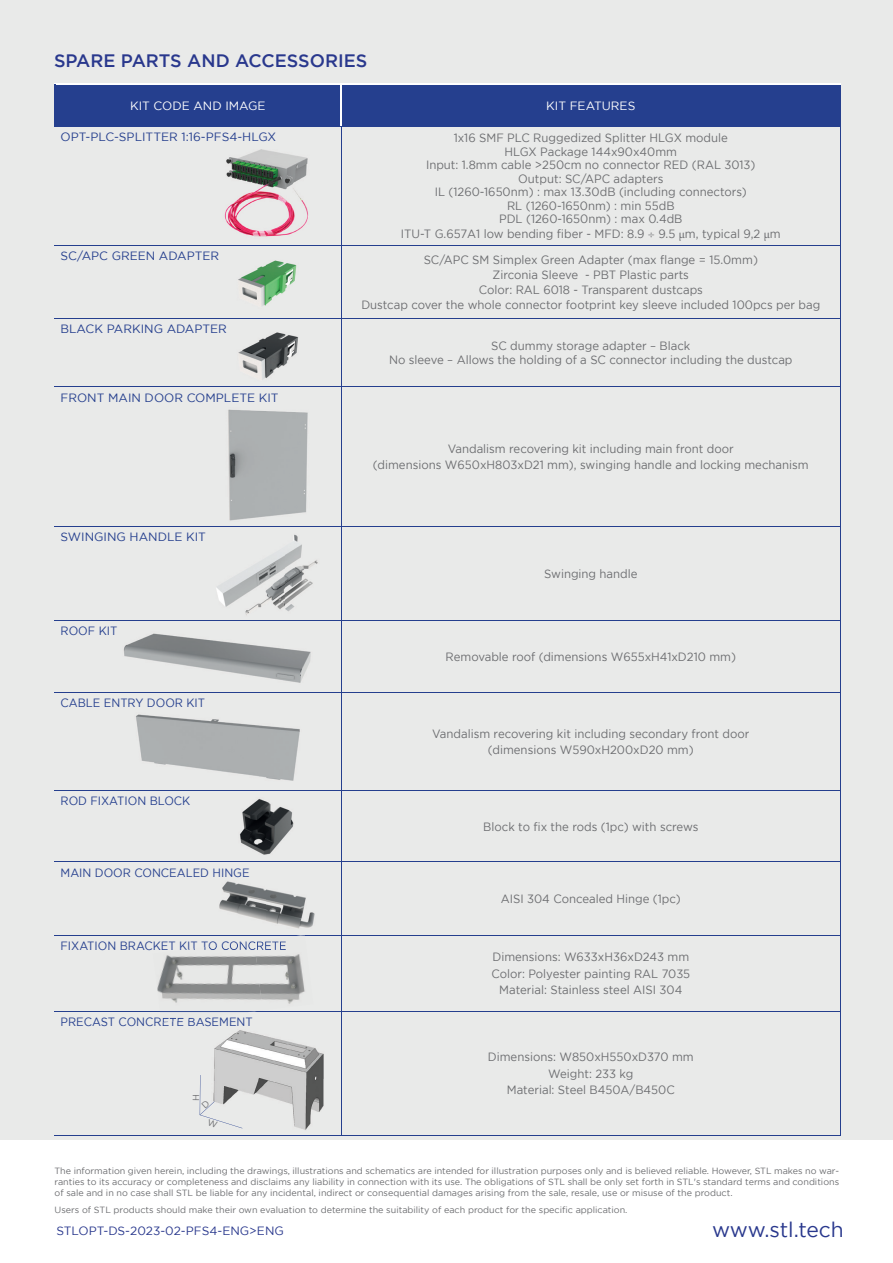
<style>
.page{position:relative;width:893px;height:1263px;background:#fff}
.page>*{position:absolute;margin:0;border:0;box-sizing:border-box;transform-origin:0 0}
.t1{font:21px "Gotham";letter-spacing:-.01em;color:#29388d}
.t2{font:500 18px "Gotham";color:#29388d}
.t3{font:12px/13.6px "Gotham";color:#6c6d70;text-align:center;scale:.95 1}
.t4{font:12px "Gotham";color:#253f8e;scale:.94 1}
.t5{font:12px "Gotham";color:#253f8e}
.t6{font:12px "Gotham";color:#29388d}
.t7{font:12px "Gotham";color:#fff}
.t8{font:9px/10.8px "Gotham";color:#6c6d70;text-align:justify}
.s1{font-family:"Minion Pro"}
</style>
<div class="page">
<div style="left:0;top:0;width:893px;height:1140px;background:#e9eae9"></div>
<div style="left:55px;top:84px;width:785px;height:42px;background:#253f8e"></div>
<hr style="left:840px;top:84px;width:1px;height:42px;background:#253f8e">
<hr style="left:54px;top:83px;width:287px;height:1px;background:#fff">
<hr style="left:341px;top:83px;width:500px;height:1px;background:#fff">
<hr style="left:341px;top:84px;width:1px;height:42px;background:#fff">
<hr style="left:54px;top:84px;width:1px;height:42px;background:#253f8e">
<hr style="left:54px;top:126px;width:287px;height:1px;background:#253f8e">
<hr style="left:341px;top:126px;width:500px;height:1px;background:#253f8e">
<hr style="left:341px;top:127px;width:1px;height:118px;background:#253f8e">
<hr style="left:840px;top:127px;width:1px;height:118px;background:#253f8e">
<hr style="left:55px;top:245px;width:286px;height:1px;background:#253f8e">
<hr style="left:341px;top:245px;width:500px;height:1px;background:#253f8e">
<hr style="left:341px;top:246px;width:1px;height:72px;background:#253f8e">
<hr style="left:840px;top:246px;width:1px;height:72px;background:#253f8e">
<hr style="left:55px;top:318px;width:286px;height:1px;background:#253f8e">
<hr style="left:341px;top:318px;width:500px;height:1px;background:#253f8e">
<hr style="left:341px;top:318px;width:1px;height:69px;background:#253f8e">
<hr style="left:840px;top:318px;width:1px;height:69px;background:#253f8e">
<hr style="left:55px;top:387px;width:286px;height:1px;background:#253f8e">
<hr style="left:341px;top:387px;width:500px;height:1px;background:#253f8e">
<hr style="left:341px;top:387px;width:1px;height:139px;background:#253f8e">
<hr style="left:55px;top:526px;width:286px;height:1px;background:#253f8e">
<hr style="left:341px;top:526px;width:500px;height:1px;background:#253f8e">
<hr style="left:341px;top:527px;width:1px;height:93px;background:#253f8e">
<hr style="left:840px;top:527px;width:1px;height:93px;background:#253f8e">
<hr style="left:55px;top:620px;width:286px;height:1px;background:#253f8e">
<hr style="left:341px;top:620px;width:500px;height:1px;background:#253f8e">
<hr style="left:341px;top:621px;width:1px;height:71px;background:#253f8e">
<hr style="left:840px;top:621px;width:1px;height:71px;background:#253f8e">
<hr style="left:55px;top:692px;width:286px;height:1px;background:#253f8e">
<hr style="left:341px;top:692px;width:500px;height:1px;background:#253f8e">
<hr style="left:341px;top:693px;width:1px;height:97px;background:#253f8e">
<hr style="left:840px;top:693px;width:1px;height:97px;background:#253f8e">
<hr style="left:55px;top:790px;width:286px;height:1px;background:#253f8e">
<hr style="left:341px;top:790px;width:500px;height:1px;background:#253f8e">
<hr style="left:341px;top:791px;width:1px;height:70px;background:#253f8e">
<hr style="left:840px;top:791px;width:1px;height:70px;background:#253f8e">
<hr style="left:55px;top:861px;width:286px;height:1px;background:#253f8e">
<hr style="left:341px;top:861px;width:500px;height:1px;background:#253f8e">
<hr style="left:341px;top:862px;width:1px;height:73px;background:#253f8e">
<hr style="left:840px;top:862px;width:1px;height:73px;background:#253f8e">
<hr style="left:55px;top:935px;width:286px;height:1px;background:#253f8e">
<hr style="left:341px;top:935px;width:500px;height:1px;background:#253f8e">
<hr style="left:341px;top:935px;width:1px;height:76px;background:#253f8e">
<hr style="left:840px;top:935px;width:1px;height:76px;background:#253f8e">
<hr style="left:55px;top:1011px;width:286px;height:1px;background:#253f8e">
<hr style="left:341px;top:1011px;width:500px;height:1px;background:#253f8e">
<hr style="left:341px;top:1012px;width:1px;height:123px;background:#253f8e">
<hr style="left:840px;top:1012px;width:1px;height:123px;background:#253f8e">
<hr style="left:55px;top:1135px;width:286px;height:1px;background:#253f8e">
<hr style="left:341px;top:1135px;width:500px;height:1px;background:#253f8e">
<hr style="left:840px;top:387px;width:1px;height:139px;background:#253f8e">
<img style="left:238px;top:260px;width:59px;height:46px">
<img style="left:238px;top:332px;width:60px;height:47px">
<img style="left:228px;top:409px;width:80px;height:112px">
<img style="left:216px;top:534px;width:102px;height:81px">
<img style="left:124px;top:633px;width:187px;height:50px">
<img style="left:136px;top:714px;width:164px;height:67px">
<img style="left:240px;top:799px;width:54px;height:56px">
<img style="left:219px;top:881px;width:96px;height:48px">
<img style="left:224px;top:150px;width:84px;height:87px">
<img style="left:213px;top:1030px;width:111px;height:100px">
<hr style="left:200px;top:1075px;width:1px;height:40px;background:#253f8e">
<img style="left:157px;top:955px;width:99px;height:58px">
<img style="left:254px;top:935px;width:51px;height:75px">
<img style="left:160px;top:1011px;width:94px;height:1px">
<img style="left:185px;top:941px;width:101px;height:9px">
<img style="left:162px;top:1018px;width:32px;height:5px">
<svg style="left:199px;top:1095px;width:43px;height:33px"></svg>
<h2 class="t2" style="left:54px;top:51px;width:315px">SPARE PARTS AND ACCESSORIES</h2>
<p class="t7" style="left:130px;top:99px;width:137px">KIT CODE AND IMAGE</p>
<p class="t7" style="left:546px;top:99px;width:91px">KIT FEATURES</p>
<p class="t5" style="left:61px;top:130px;width:217px">OPT-PLC-SPLITTER 1:16-PFS4-HLGX</p>
<p class="t3" style="left:401px;top:131px;width:401px">1x16 SMF PLC Ruggedized Splitter HLGX module<br>HLGX Package 144x90x40mm<br>Input: 1.8mm cable &gt;250cm no connector RED (RAL 3013)<br>Output: SC/APC adapters<br>IL (1260-1650nm) : max 13.30dB (including connectors)<br>RL (1260-1650nm) : min 55dB<br>PDL (1260-1650nm) : max 0.4dB<br>ITU-T G.657A1 low bending fiber - MFD: 8.9 <span class="s1">÷</span> 9.5 <span class="s1">µ</span>m, typical 9,2 <span class="s1">µ</span>m</p>
<p class="t5" style="left:61px;top:249px;width:160px">SC/APC GREEN ADAPTER</p>
<p class="t3" style="left:361px;top:252px;width:485px;line-height:15px">SC/APC SM Simplex Green Adapter (max flange = 15.0mm)<br>Zirconia Sleeve - PBT Plastic parts<br>Color: RAL 6018 - Transparent dustcaps<br>Dustcap cover the whole connector footprint key sleeve included 100pcs per bag</p>
<p class="t5" style="left:61px;top:322px;width:168px">BLACK PARKING ADAPTER</p>
<p class="t3" style="left:389px;top:339px;width:426px">SC dummy storage adapter – Black<br>No sleeve – Allows the holding of a SC connector including the dustcap</p>
<p class="t5" style="left:61px;top:391px;width:220px">FRONT MAIN DOOR COMPLETE KIT</p>
<p class="t5" style="left:61px;top:530px;width:147px">SWINGING HANDLE KIT</p>
<p class="t4" style="left:61px;top:624px;width:62px">ROOF KIT</p>
<p class="t4" style="left:61px;top:696px;width:155px">CABLE ENTRY DOOR KIT</p>
<p class="t4" style="left:61px;top:794px;width:140px">ROD FIXATION BLOCK</p>
<p class="t4" style="left:61px;top:866px;width:203px">MAIN DOOR CONCEALED HINGE</p>
<p class="t4" style="left:61px;top:939px;width:242px">FIXATION BRACKET KIT TO CONCRETE</p>
<p class="t4" style="left:61px;top:1015px;width:206px">PRECAST CONCRETE BASEMENT</p>
<p class="t3" style="left:373px;top:440px;width:460px;line-height:16.5px">Vandalism recovering kit including main front door<br>(dimensions W650xH803xD21 mm), swinging handle and locking mechanism</p>
<p class="t3" style="left:544px;top:566px;width:100px">Swinging handle</p>
<p class="t3" style="left:446px;top:649px;width:307px">Removable roof (dimensions W655xH41xD210 mm)</p>
<p class="t3" style="left:432px;top:725px;width:335px;line-height:16.5px">Vandalism recovering kit including secondary front door (dimensions W590xH200xD20 mm)</p>
<p class="t3" style="left:483px;top:819px;width:228px">Block to fix the rods (1pc) with screws</p>
<p class="t3" style="left:501px;top:892px;width:191px">AISI 304 Concealed Hinge (1pc)</p>
<p class="t3" style="left:491px;top:948px;width:211px;line-height:16.5px">Dimensions: W633xH36xD243 mm<br>Color: Polyester painting RAL 7035<br>Material: Stainless steel AISI 304</p>
<p class="t3" style="left:488px;top:1048px;width:218px;line-height:16.5px">Dimensions: W850xH550xD370 mm<br>Weight: 233 kg<br>Material: Steel B450A/B450C</p>
<p class="t8" style="left:55px;top:1165px;width:786px">The information given herein, including the drawings, illustrations and schematics are intended for illustration purposes only and is believed reliable. However, STL makes no war&shy;ranties to its accuracy or completeness and disclaims any liability in connection with its use. The obligations of STL shall be only set forth in STL's standard terms and conditions of sale and in no case shall STL be liable for any incidental, indirect or consequential damages arising from the sale, resale, use or misuse of the product.</p>
<p class="t8" style="left:55px;top:1204px;width:574px">Users of STL products should make their own evaluation to determine the suitability of each product for the specific application.</p>
<p class="t6" style="left:56px;top:1223px;width:229px">STLOPT-DS-2023-02-PFS4-ENG&gt;ENG</p>
<h1 class="t1" style="left:712px;top:1218px;width:133px">www.stl.tech</h1>
</div>
